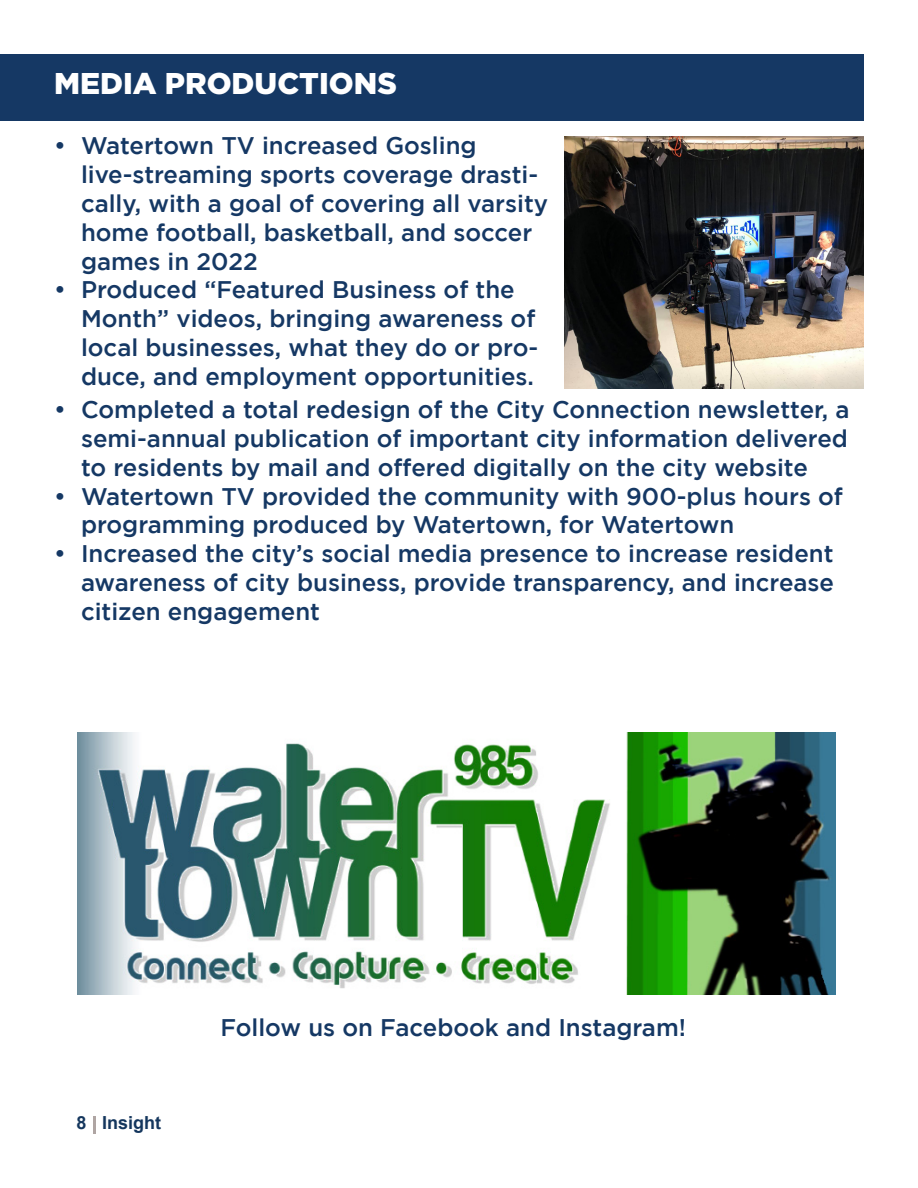
<style>
.page{position:relative;width:918px;height:1188px;background:#fff}
.page>*{position:absolute;margin:0;border:0;box-sizing:border-box;transform-origin:0 0}
.t1{font:900 45px "Gotham";color:#fff}
.t2{font:900 30px "Gotham";color:#fff}
.t3{font:500 24px/28.8px "Gotham";color:#153864}
.t4{font:700 18px "Arial";color:#14365d}
</style>
<div class="page">
<svg style="left:94px;top:1116px;width:2px;height:18px"></svg>
<div style="left:0;top:54px;width:864px;height:67px;background:#153864"></div>
<img style="left:77px;top:733px;width:758px;height:262px">
<img style="left:564px;top:137px;width:300px;height:252px">
<p class="t2" style="left:54px;top:66px;width:344px">MEDIA PRODUCTIONS</p>
<h1 class="t1" style="left:54px;top:63px;width:372px">HER TEXT HERE</h1>
<p class="t3" style="left:81px;top:131px;width:469px;text-indent:-27px">• Watertown TV increased Gosling live-streaming sports coverage drasti&shy;cally, with a goal of covering all varsity home football, basketball, and soccer games in 2022</p>
<p class="t3" style="left:81px;top:275px;width:459px;text-indent:-27px">• Produced “Featured Business of the Month” videos, bringing awareness of local businesses, what they do or pro&shy;duce, and employment opportunities.</p>
<p class="t3" style="left:81px;top:395px;width:770px;text-align:justify;text-indent:-27px">• Completed a total redesign of the City Connection newsletter, a semi-annual publication of important city information delivered to residents by mail and offered digitally on the city website</p>
<p class="t3" style="left:81px;top:481px;width:763px;text-indent:-27px">• Watertown TV provided the community with 900-plus hours of programming produced by Watertown, for Watertown</p>
<p class="t3" style="left:81px;top:539px;width:755px;text-align:justify;text-indent:-27px">• Increased the city’s social media presence to increase resident awareness of city business, provide transparency, and increase citizen engagement</p>
<p class="t4" style="left:76px;top:1110px;width:86px">8 Insight</p>
<p class="t3" style="left:220px;top:1013px;width:467px">Follow us on Facebook and Instagram!</p>
</div>
